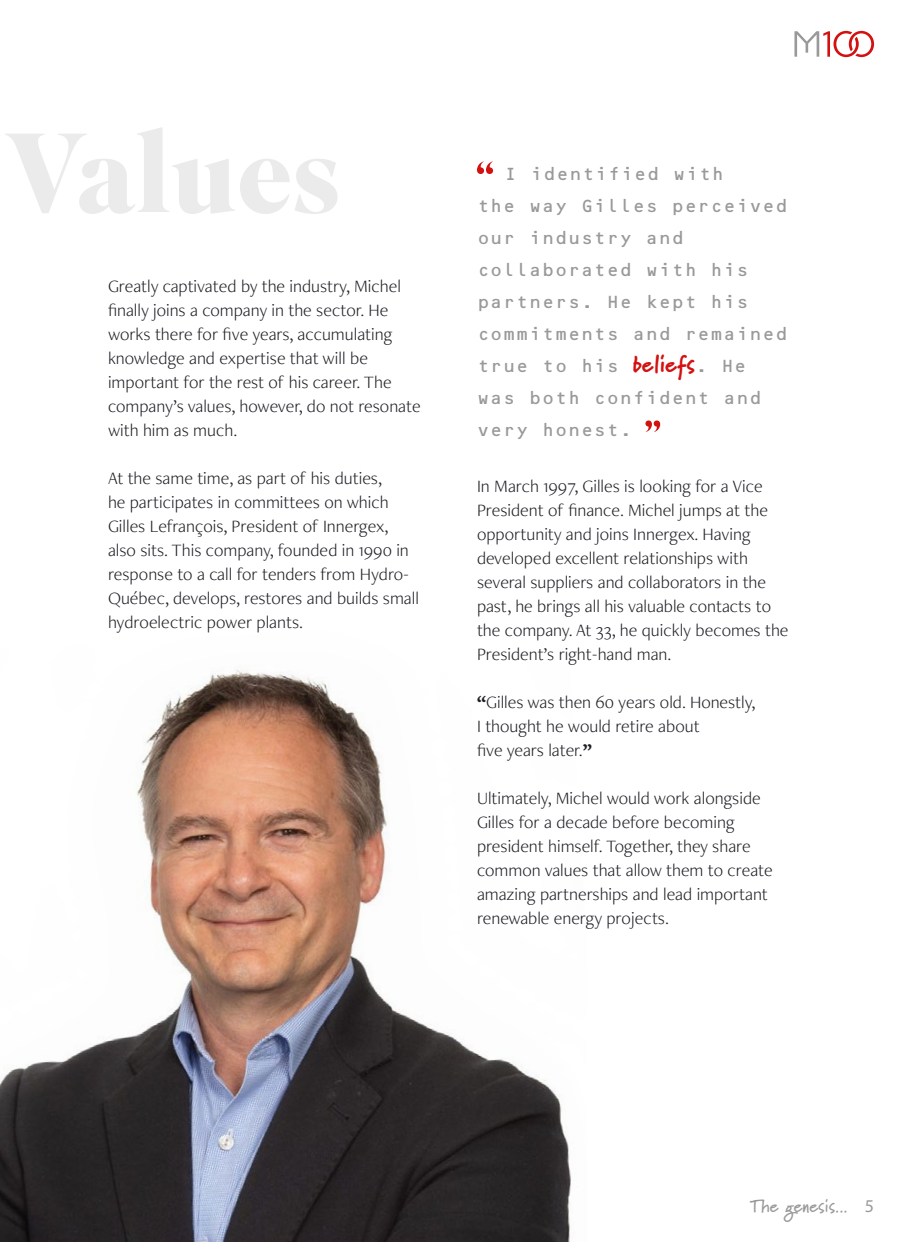
<style>
.page{position:relative;width:909px;height:1242px;background:#fff}
.page>*{position:absolute;margin:0;border:0;box-sizing:border-box;transform-origin:0 0}
.t1{font:300 18px/24px "Freight Neo Pro";color:#201e24}
.t2{font:18px/32px "OCRB Std";color:#999}
.t3{font:700 18px "Marydale";color:#999}
.s1{font-family:"Marydale";font-weight:900;font-size:24px;color:#d31110}
.s2{font-weight:900}
.s3{font-family:"Myriad Pro";font-weight:400}
</style>
<div class="page">
<img style="left:0;top:669px;width:571px;height:573px">
<svg style="left:477px;top:161px;width:16px;height:13px"></svg>
<svg style="left:645px;top:421px;width:15px;height:11px"></svg>
<svg style="left:794px;top:31px;width:80px;height:26px"></svg>
<p class="t1" style="left:108px;top:274px;width:314px">Greatly captivated by the industry, Michel finally joins a company in the sector. He works there for five years, accumulating knowledge and expertise that will be important for the rest of his career. The company’s values, however, do not resonate with him as much.</p>
<p class="t1" style="left:108px;top:466px;width:313px">At the same time, as part of his duties,<br>he participates in committees on which Gilles Lefrançois, President of Innergex, also sits. This company, founded in 1990 in response to a call for tenders from Hydro-Québec, develops, restores and builds small hydroelectric power plants.</p>
<p class="t2" style="left:477px;top:158px;width:313px;text-indent:27px">I identified with<br>the way Gilles perceived our industry and collaborated with his partners. He kept his commitments and remained true to his <span class="s1">beliefs</span>. He was both confident and very honest.</p>
<p class="t1" style="left:477px;top:474px;width:313px">In March 1997, Gilles is looking for a Vice President of finance. Michel jumps at the opportunity and joins Innergex. Having developed excellent relationships with several suppliers and collaborators in the past, he brings all his valuable contacts to the company. At 33, he quickly becomes the President’s right-hand man.</p>
<p class="t1" style="left:477px;top:690px;width:280px"><span class="s2">“</span>Gilles was then 60 years old. Honestly,<br>I thought he would retire about<br>five years later.<span class="s2">”</span></p>
<p class="t1" style="left:477px;top:786px;width:297px">Ultimately, Michel would work alongside Gilles for a decade before becoming president himself. Together, they share common values that allow them to create amazing partnerships and lead important renewable energy projects.</p>
<p class="t3" style="left:750px;top:1195px;width:125px">The genesis... <span class="s3">5</span></p>
</div>
